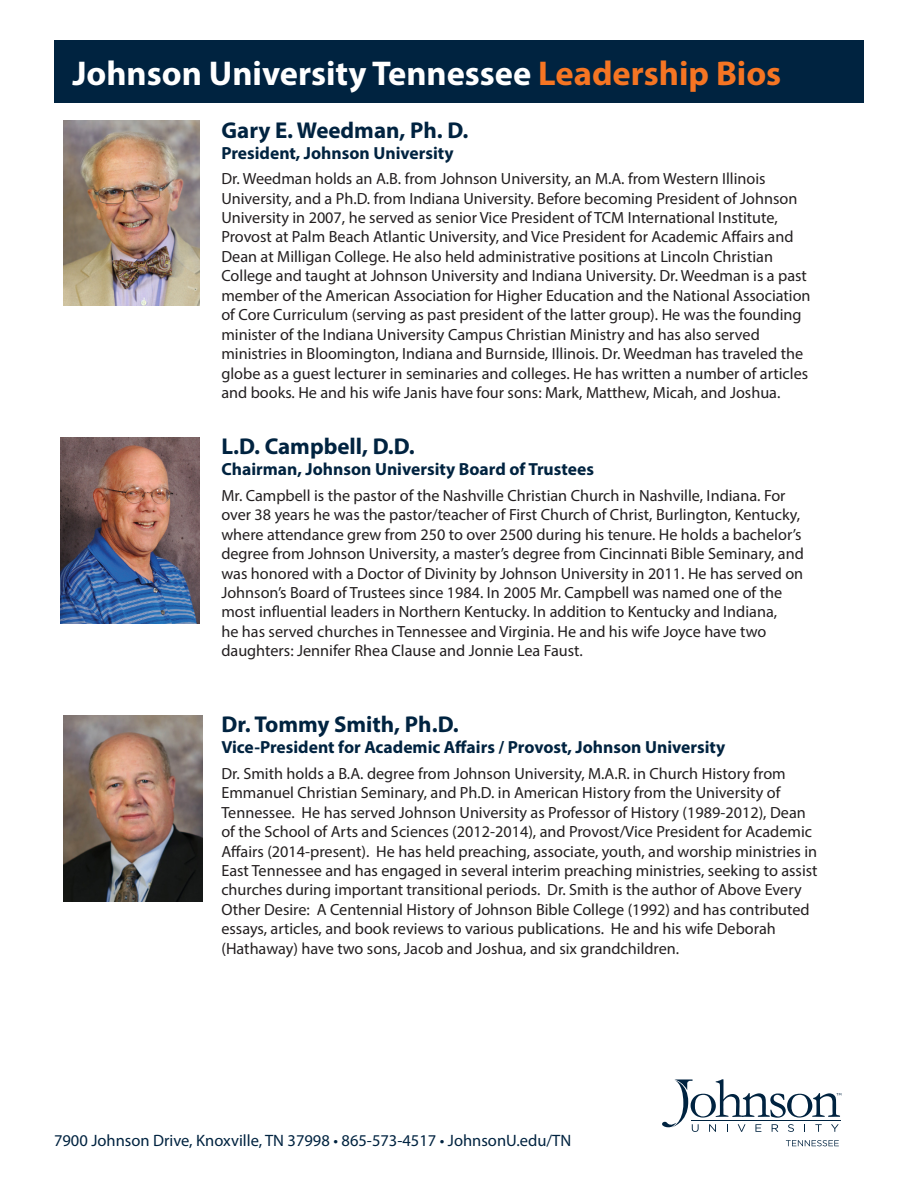
<style>
.page{position:relative;width:918px;height:1188px;background:#fff}
.page>*{position:absolute;margin:0;border:0;box-sizing:border-box;transform-origin:0 0}
.t1{font:700 34.5px "Myriad Pro";color:#fff}
.t2{font:700 22.95px "Myriad Pro";color:#002340}
.t3{font:700 17.55px "Myriad Pro";color:#002340}
.t4{font:16.5px "Myriad Pro";color:#002340}
.t5{font:16.2px/19.5px "Myriad Pro";color:#231f20}
.s1{color:#f57523}
</style>
<div class="page">
<div style="left:54px;top:40px;width:810px;height:63px;background:#002340"></div>
<img style="left:64px;top:120px;width:136px;height:185px">
<svg style="left:662px;top:1079px;width:179px;height:53px"></svg>
<svg style="left:786px;top:1140px;width:53px;height:6px"></svg>
<img style="left:64px;top:715px;width:139px;height:186px">
<img style="left:60px;top:437px;width:140px;height:186px">
<p class="t1" style="left:72px;top:51px;width:710px">Johnson University Tennessee <span class="s1">Leadership Bios</span></p>
<p class="t2" style="left:221px;top:115px;width:249px">Gary E. Weedman, Ph. D.</p>
<p class="t3" style="left:221px;top:141px;width:234px">President, Johnson University</p>
<p class="t5" style="left:221px;top:169px;width:591px">Dr. Weedman holds an A.B. from Johnson University, an M.A. from Western Illinois University, and a Ph.D. from Indiana University. Before becoming President of Johnson University in 2007, he served as senior Vice President of TCM International Institute, Provost at Palm Beach Atlantic University, and Vice President for Academic Affairs and Dean at Milligan College. He also held administrative positions at Lincoln Christian College and taught at Johnson University and Indiana University. Dr. Weedman is a past member of the American Association for Higher Education and the National Association of Core Curriculum (serving as past president of the latter group). He was the founding minister of the Indiana University Campus Christian Ministry and has also served ministries in Bloomington, Indiana and Burnside, Illinois. Dr. Weedman has traveled the globe as a guest lecturer in seminaries and colleges. He has written a number of articles and books. He and his wife Janis have four sons: Mark, Matthew, Micah, and Joshua.</p>
<p class="t2" style="left:221px;top:432px;width:195px">L.D. Campbell, D.D.</p>
<p class="t3" style="left:221px;top:458px;width:374px">Chairman, Johnson University Board of Trustees</p>
<p class="t5" style="left:221px;top:485px;width:584px">Mr. Campbell is the pastor of the Nashville Christian Church in Nashville, Indiana. For over 38 years he was the pastor/teacher of First Church of Christ, Burlington, Kentucky, where attendance grew from 250 to over 2500 during his tenure. He holds a bachelor’s degree from Johnson University, a master’s degree from Cincinnati Bible Seminary, and was honored with a Doctor of Divinity by Johnson University in 2011. He has served on Johnson’s Board of Trustees since 1984. In 2005 Mr. Campbell was named one of the most influential leaders in Northern Kentucky. In addition to Kentucky and Indiana,</p>
<p class="t5" style="left:221px;top:621px;width:546px">he has served churches in Tennessee and Virginia. He and his wife Joyce have two daughters: Jennifer Rhea Clause and Jonnie Lea Faust.</p>
<p class="t2" style="left:221px;top:710px;width:239px">Dr. Tommy Smith, Ph.D.</p>
<p class="t3" style="left:221px;top:736px;width:505px">Vice-President for Academic Affairs / Provost, Johnson University</p>
<p class="t5" style="left:221px;top:763px;width:598px">Dr. Smith holds a B.A. degree from Johnson University, M.A.R. in Church History from Emmanuel Christian Seminary, and Ph.D. in American History from the University of Tennessee. He has served Johnson University as Professor of History (1989-2012), Dean of the School of Arts and Sciences (2012-2014), and Provost/Vice President for Academic Affairs (2014-present). He has held preaching, associate, youth, and worship ministries in East Tennessee and has engaged in several interim preaching ministries, seeking to assist churches during important transitional periods. Dr. Smith is the author of Above Every Other Desire: A Centennial History of Johnson Bible College (1992) and has contributed essays, articles, and book reviews to various publications. He and his wife Deborah (Hathaway) have two sons, Jacob and Joshua, and six grandchildren.</p>
<p class="t4" style="left:54px;top:1131px;width:519px">7900 Johnson Drive, Knoxville, TN 37998 • 865-573-4517 • JohnsonU.edu/TN</p>
</div>
